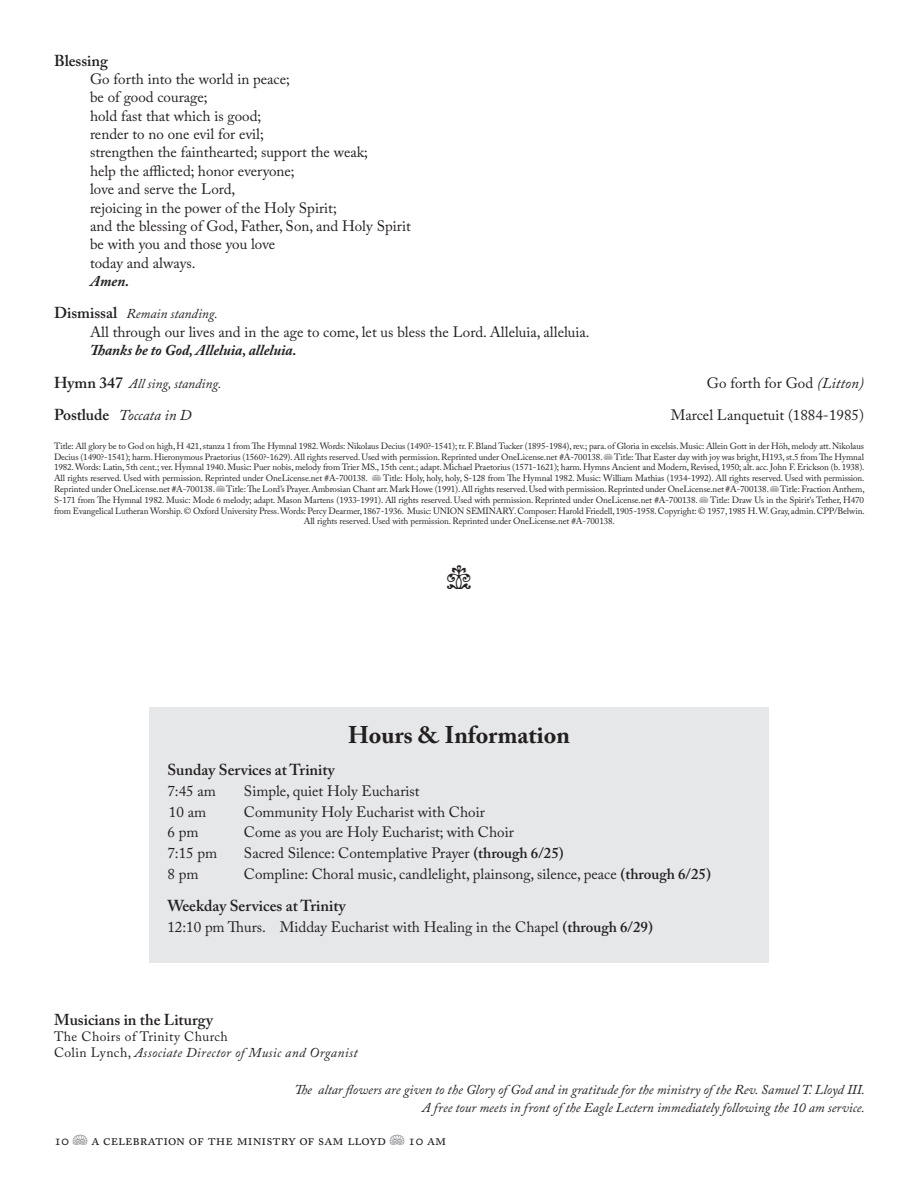
<style>
.page{position:relative;width:918px;height:1188px;background:#fff}
.page>*{position:absolute;margin:0;border:0;box-sizing:border-box;transform-origin:0 0}
.Big_Caslon_Header{font:700 24px "Adobe Caslon Pro";color:#231f20}
.Section_Header{font:24px "Adobe Caslon Pro";color:#231f20}
.Section_Header-2{font:600 15.75px "Adobe Caslon Pro";color:#231f20}
.Spoken_Text_Regular{font:15px "Adobe Caslon Pro";color:#231f20}
.Section_Header-3{font:15px "Adobe Caslon Pro";color:#231f20}
.Spoken_Text_Regular-2{font:italic 700 15px "Adobe Caslon Pro";color:#231f20}
.Section_Header-4{font:italic 15px "Adobe Caslon Pro";color:#231f20}
.Hymn_or_Anthem_Heade{font:italic 13.5px "Adobe Caslon Pro";color:#231f20}
.Section_Header-5{font:italic 13.5px "Adobe Caslon Pro";color:#231f20}
.Hymn_or_Anthem_Heade-2{font:italic 13.5px "Adobe Caslon Pro";letter-spacing:.03em;color:#231f20}
.t1{font:13.5px "Adobe Caslon Pro";letter-spacing:.03em;color:#231f20}
.Permissions_Caslon{font:9px/10.8px "Adobe Caslon Pro";letter-spacing:-.01em;color:#231f20;text-align:center}
.s1{font-weight:600;font-style:normal;font-size:15.75px}
.s2{font-style:italic}
.s3{color:#828487}
.s4{font-weight:600}
.s5{font-style:normal}
.s6{color:#939598}
</style>
<div class="page">
<div style="left:149px;top:707px;width:620px;height:256px;background:#e6e7e9"></div>
<p class="Section_Header-2" style="left:54px;top:51px;width:55px">Blessing</p>
<p class="Spoken_Text_Regular" style="left:90px;top:70px;width:201px">Go forth into the world in peace;</p>
<p class="Spoken_Text_Regular" style="left:90px;top:88px;width:119px">be of good courage;</p>
<p class="Spoken_Text_Regular" style="left:90px;top:107px;width:173px">hold fast that which is good;</p>
<p class="Spoken_Text_Regular" style="left:90px;top:125px;width:175px">render to no one evil for evil;</p>
<p class="Spoken_Text_Regular" style="left:90px;top:144px;width:280px">strengthen the fainthearted; support the weak;</p>
<p class="Spoken_Text_Regular" style="left:90px;top:162px;width:206px">help the afflicted; honor everyone;</p>
<p class="Spoken_Text_Regular" style="left:90px;top:180px;width:147px">love and serve the Lord,</p>
<p class="Spoken_Text_Regular" style="left:90px;top:199px;width:248px">rejoicing in the power of the Holy Spirit;</p>
<p class="Spoken_Text_Regular" style="left:90px;top:217px;width:322px">and the blessing of God, Father, Son, and Holy Spirit</p>
<p class="Spoken_Text_Regular" style="left:90px;top:235px;width:187px">be with you and those you love</p>
<p class="Spoken_Text_Regular" style="left:90px;top:254px;width:107px">today and always.</p>
<p class="Spoken_Text_Regular-2" style="left:90px;top:272px;width:41px">Amen.</p>
<p class="Section_Header-5" style="left:54px;top:306px;width:165px"><span class="s1">Dismissal</span> Remain standing.</p>
<p class="Spoken_Text_Regular" style="left:90px;top:323px;width:501px">All through our lives and in the age to come, let us bless the Lord. Alleluia, alleluia.</p>
<p class="Spoken_Text_Regular-2" style="left:90px;top:341px;width:208px">Thanks be to God, Alleluia, alleluia.</p>
<p class="Section_Header-5" style="left:54px;top:375px;width:169px"><span class="s1">Hymn 347</span> All sing, standing.</p>
<p class="Section_Header-3" style="left:707px;top:374px;width:159px">Go forth for God <span class="s2">(Litton)</span></p>
<p class="Section_Header-4" style="left:54px;top:406px;width:139px"><span class="s1">Postlude</span> Toccata in D</p>
<p class="Section_Header-3" style="left:671px;top:406px;width:195px">Marcel Lanquetuit (1884-1985)</p>
<p class="Permissions_Caslon" style="left:54px;top:440px;width:812px">Title: All glory be to God on high, H 421, stanza 1 from The Hymnal 1982. Words: Nikolaus Decius (1490?-1541); tr. F. Bland Tucker (1895-1984), rev.; para. of Gloria in excelsis. Music: Allein Gott in der Höh, melody att. Nikolaus Decius (1490?-1541); harm. Hieronymous Praetorius (1560?-1629). All rights reserved. Used with permission. Reprinted under OneLicense.net #A-700138. <span class="s3">J</span> Title: That Easter day with joy was bright, H193, st.5 from The Hymnal 1982. Words: Latin, 5th cent.; ver. Hymnal 1940. Music: Puer nobis, melody from Trier MS., 15th cent.; adapt. Michael Praetorius (1571-1621); harm. Hymns Ancient and Modern, Revised, 1950; alt. acc. John F. Erickson (b. 1938).<br>All rights reserved. Used with permission. Reprinted under OneLicense.net #A-700138. <span class="s3">J</span> Title: Holy, holy, holy, S-128 from The Hymnal 1982. Music: William Mathias (1934-1992). All rights reserved. Used with permission.<br>Reprinted under OneLicense.net #A-700138. <span class="s3">J</span> Title: The Lord’s Prayer. Ambrosian Chant arr. Mark Howe (1991). All rights reserved. Used with permission. Reprinted under OneLicense.net #A-700138. <span class="s3">J</span> Title: Fraction Anthem, S-171 from The Hymnal 1982. Music: Mode 6 melody; adapt. Mason Martens (1933-1991). All rights reserved. Used with permission. Reprinted under OneLicense.net #A-700138. <span class="s3">J</span> Title: Draw Us in the Spirit's Tether, H470 from Evangelical Lutheran Worship. © Oxford University Press. Words: Percy Dearmer, 1867-1936. Music: UNION SEMINARY. Composer: Harold Friedell, 1905-1958. Copyright: © 1957, 1985 H. W. Gray, admin. CPP/Belwin.<br>All rights reserved. Used with permission. Reprinted under OneLicense.net #A-700138.</p>
<p class="Section_Header" style="left:447px;top:567px;width:13px">b</p>
<p class="Big_Caslon_Header" style="left:348px;top:721px;width:223px">Hours &amp; Information</p>
<p class="Section_Header-2" style="left:167px;top:761px;width:169px">Sunday Services at Trinity</p>
<p class="Spoken_Text_Regular" style="left:167px;top:782px;width:50px">7:45 am</p>
<p class="Spoken_Text_Regular" style="left:244px;top:782px;width:177px">Simple, quiet Holy Eucharist</p>
<p class="Spoken_Text_Regular" style="left:169px;top:803px;width:39px">10 am</p>
<p class="Spoken_Text_Regular" style="left:244px;top:803px;width:242px">Community Holy Eucharist with Choir</p>
<p class="Spoken_Text_Regular" style="left:167px;top:823px;width:33px">6 pm</p>
<p class="Spoken_Text_Regular" style="left:244px;top:823px;width:271px">Come as you are Holy Eucharist; with Choir</p>
<p class="Spoken_Text_Regular" style="left:167px;top:844px;width:51px">7:15 pm</p>
<p class="Spoken_Text_Regular" style="left:244px;top:844px;width:321px">Sacred Silence: Contemplative Prayer <span class="s4">(through 6/25)</span></p>
<p class="Spoken_Text_Regular" style="left:167px;top:865px;width:33px">8 pm</p>
<p class="Spoken_Text_Regular" style="left:244px;top:865px;width:469px">Compline: Choral music, candlelight, plainsong, silence, peace <span class="s4">(through 6/25)</span></p>
<p class="Section_Header-2" style="left:167px;top:897px;width:180px">Weekday Services at Trinity</p>
<p class="Spoken_Text_Regular" style="left:167px;top:918px;width:487px">12:10 pm Thurs. Midday Eucharist with Healing in the Chapel <span class="s4">(through 6/29)</span></p>
<p class="Section_Header-2" style="left:54px;top:1010px;width:161px">Musicians in the Liturgy</p>
<p class="t1" style="left:54px;top:1028px;width:175px">The Choirs of Trinity Church</p>
<p class="Hymn_or_Anthem_Heade-2" style="left:54px;top:1045px;width:305px"><span class="s5">Colin Lynch,</span> Associate Director of Music and Organist</p>
<p class="Hymn_or_Anthem_Heade" style="left:294px;top:1082px;width:572px">The altar flowers are given to the Glory of God and in gratitude for the ministry of the Rev. Samuel T. Lloyd III.</p>
<p class="Hymn_or_Anthem_Heade" style="left:422px;top:1099px;width:444px">A free tour meets in front of the Eagle Lectern immediately following the 10 am service.</p>
<h3 class="Spoken_Text_Regular" style="left:54px;top:1131px;width:394px">10 <span class="s6">J</span> A celebration of the ministry of Sam Lloyd <span class="s6">J</span> 10 am</h3>
</div>
